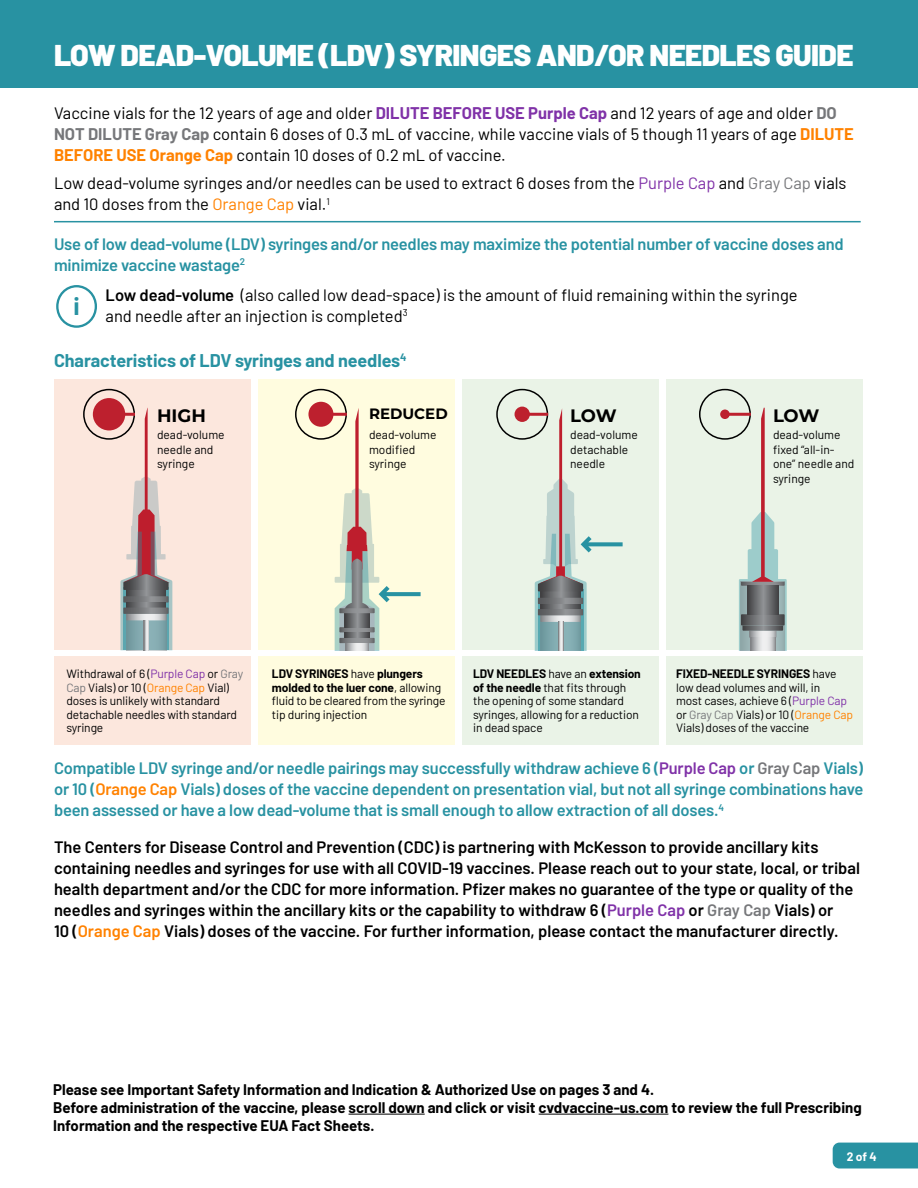
<style>
.page{position:relative;width:918px;height:1188px;background:#fff}
.page>*{position:absolute;margin:0;border:0;box-sizing:border-box;transform-origin:0 0}
.t1{font:900 30px "Barlow";letter-spacing:-.02em;color:#fff}
.t2{font:700 24.6px "Barlow";color:#2892a2}
.t3{font:700 18px "Barlow";letter-spacing:-.005em;color:#2892a2}
.t4{font:700 18px "Montserrat";letter-spacing:-.01em;color:#000}
.t5{font:600 16.5px/21px "Barlow";color:#000}
.t6{font:16.5px/21px "Barlow";color:#000}
.t7{font:600 16.5px/21px "Barlow";letter-spacing:-.01em;color:#2892a2}
.t8{font:700 15px/18px "Barlow";color:#000}
.t9{font:700 15px "Montserrat";color:#000}
.t10{font:12px/13.5px "Barlow";letter-spacing:-.01em;color:#000}
.t11{font:700 12px "Barlow";color:#fff}
.s1{font-weight:700;color:#8032a8}
.s2{font-weight:700;color:#76777a}
.s3{font-weight:700;color:#ff8200}
.s4{color:#8032a8}
.s5{color:#76777a}
.s6{color:#ff8200}
.s7{font-weight:600}
.s8{font-weight:700}
</style>
<div class="page">
<div style="left:0;top:0;width:918px;height:87px;background:#2892a2"></div>
<div style="left:56px;top:285px;width:41px;height:43px;border:2px solid #2892a2;border-radius:50%"></div>
<div style="left:54px;top:380px;width:197px;height:270px;background:#fce7dd"></div>
<div style="left:54px;top:656px;width:197px;height:89px;background:#fce7dd"></div>
<div style="left:258px;top:380px;width:197px;height:270px;background:#fffcdf"></div>
<div style="left:258px;top:656px;width:197px;height:89px;background:#fffcdf"></div>
<div style="left:462px;top:380px;width:197px;height:270px;background:#eaf3e7"></div>
<div style="left:462px;top:656px;width:197px;height:89px;background:#eaf3e7"></div>
<div style="left:666px;top:380px;width:197px;height:270px;background:#eaf3e7"></div>
<div style="left:666px;top:656px;width:197px;height:89px;background:#eaf3e7"></div>
<svg style="left:120px;top:408px;width:52px;height:242px"></svg>
<svg style="left:739px;top:408px;width:48px;height:242px"></svg>
<div style="left:93px;top:398px;width:32px;height:32px;background:#bd202e;border-radius:50%"></div>
<div style="left:308px;top:402px;width:25px;height:25px;background:#bd202e;border-radius:50%"></div>
<div style="left:515px;top:407px;width:15px;height:15px;background:#bd202e;border-radius:50%"></div>
<div style="left:720px;top:410px;width:10px;height:9px;background:#bd202e;border-radius:50%"></div>
<div style="left:83px;top:389px;width:52px;height:51px;border:2px solid #000;border-radius:50%"></div>
<div style="left:295px;top:389px;width:52px;height:51px;border:2px solid #000;border-radius:50%"></div>
<div style="left:496px;top:389px;width:52px;height:51px;border:2px solid #000;border-radius:50%"></div>
<div style="left:699px;top:389px;width:52px;height:51px;border:2px solid #000;border-radius:50%"></div>
<hr style="left:120px;top:413px;width:15px;height:3px;background:#bd202e">
<hr style="left:332px;top:413px;width:15px;height:3px;background:#bd202e">
<hr style="left:522px;top:413px;width:26px;height:3px;background:#bd202e">
<hr style="left:725px;top:413px;width:26px;height:3px;background:#bd202e">
<svg style="left:335px;top:408px;width:86px;height:242px"></svg>
<svg style="left:535px;top:408px;width:88px;height:242px"></svg>
<hr style="left:54px;top:221px;width:807px;height:1px;background:#2892a2">
<hr style="left:349px;top:1114px;width:76px;height:1px;background:#000">
<hr style="left:539px;top:1114px;width:129px;height:1px;background:#000">
<div style="left:833px;top:1143px;width:85px;height:25px;background:#2892a2"></div>
<h1 class="t1" style="left:54px;top:32px;width:801px">LOW DEAD-VOLUME (LDV) SYRINGES AND/OR NEEDLES GUIDE</h1>
<p class="t6" style="left:54px;top:102px;width:801px">Vaccine vials for the 12 years of age and older <span class="s1">DILUTE BEFORE USE Purple Cap</span> and 12 years of age and older <span class="s2">DO<br>NOT DILUTE Gray Cap</span> contain 6 doses of 0.3 mL of vaccine, while vaccine vials of 5 though 11 years of age <span class="s3">DILUTE<br>BEFORE USE Orange Cap</span> contain 10 doses of 0.2 mL of vaccine.</p>
<h3 class="t6" style="left:54px;top:171px;width:794px">Low dead-volume syringes and/or needles can be used to extract 6 doses from the <span class="s4">Purple Cap</span> and <span class="s5">Gray Cap</span> vials and 10 doses from the <span class="s6">Orange Cap</span> vial.<sup>1</sup></h3>
<h3 class="t7" style="left:54px;top:232px;width:791px">Use of low dead-volume (LDV) syringes and/or needles may maximize the potential number of vaccine doses and minimize vaccine wastage<sup>2</sup></h3>
<h3 class="t6" style="left:106px;top:283px;width:694px"><span class="s7">Low dead-volume</span> (also called low dead-space) is the amount of fluid remaining within the syringe and needle after an injection is completed<sup>3</sup></h3>
<h2 class="t2" style="left:73px;top:288px;width:8px">i</h2>
<h3 class="t3" style="left:54px;top:347px;width:354px">Characteristics of LDV syringes and needles<sup>4</sup></h3>
<h3 class="t4" style="left:157px;top:402px;width:50px">HIGH</h3>
<p class="t9" style="left:369px;top:403px;width:80px">REDUCED</p>
<h3 class="t4" style="left:570px;top:402px;width:48px">LOW</h3>
<h3 class="t4" style="left:773px;top:402px;width:48px">LOW</h3>
<p class="t10" style="left:157px;top:427px;width:69px;line-height:14.4px">dead-volume needle and syringe</p>
<p class="t10" style="left:369px;top:427px;width:69px;line-height:14.4px">dead-volume modified syringe</p>
<p class="t10" style="left:570px;top:427px;width:69px;line-height:14.4px">dead-volume detachable needle</p>
<p class="t10" style="left:773px;top:427px;width:83px;line-height:14.4px">dead-volume fixed “all-in&shy;one” needle and syringe</p>
<p class="t10" style="left:66px;top:666px;width:178px">Withdrawal of 6 (<span class="s4">Purple Cap</span> or <span class="s5">Gray<br>Cap</span> Vials) or 10 (<span class="s6">Orange Cap</span> Vial) doses is unlikely with standard detachable needles with standard syringe</p>
<p class="t10" style="left:272px;top:666px;width:175px"><span class="s8">LDV SYRINGES</span> have <span class="s8">plungers molded to the luer cone</span>, allowing fluid to be cleared from the syringe tip during injection</p>
<p class="t10" style="left:473px;top:666px;width:169px"><span class="s8">LDV NEEDLES</span> have an <span class="s8">extension of the needle</span> that fits through the opening of some standard syringes, allowing for a reduction in dead space</p>
<p class="t10" style="left:676px;top:666px;width:178px"><span class="s8">FIXED-NEEDLE SYRINGES</span> have low dead volumes and will, in<br>most cases, achieve 6 (<span class="s4">Purple Cap </span>or <span class="s5">Gray Cap</span> Vials) or 10 (<span class="s6">Orange Cap<br></span>Vials) doses of the vaccine</p>
<p class="t7" style="left:54px;top:756px;width:811px;text-align:justify">Compatible LDV syringe and/or needle pairings may successfully withdraw achieve 6 (<span class="s4">Purple Cap</span> or <span class="s5">Gray Cap</span> Vials) or 10 (<span class="s6">Orange Cap</span> Vials) doses of the vaccine dependent on presentation vial, but not all syringe combinations have been assessed or have a low dead-volume that is small enough to allow extraction of all doses.<sup>4</sup></p>
<p class="t5" style="left:54px;top:835px;width:808px">The Centers for Disease Control and Prevention (CDC) is partnering with McKesson to provide ancillary kits containing needles and syringes for use with all COVID-19 vaccines. Please reach out to your state, local, or tribal health department and/or the CDC for more information. Pfizer makes no guarantee of the type or quality of the needles and syringes within the ancillary kits or the capability to withdraw 6 (<span class="s4">Purple Cap</span> or <span class="s5">Gray Cap</span> Vials) or<br>10 (<span class="s6">Orange Cap</span> Vials) doses of the vaccine. For further information, please contact the manufacturer directly.</p>
<p class="t8" style="left:53px;top:1079px;width:810px">Please see Important Safety Information and Indication &amp; Authorized Use on pages 3 and 4.<br>Before administration of the vaccine, please scroll down and click or visit cvdvaccine-us.com to review the full Prescribing<br>Information and the respective EUA Fact Sheets.</p>
<p class="t11" style="left:847px;top:1147px;width:31px">2 of 4</p>
</div>
